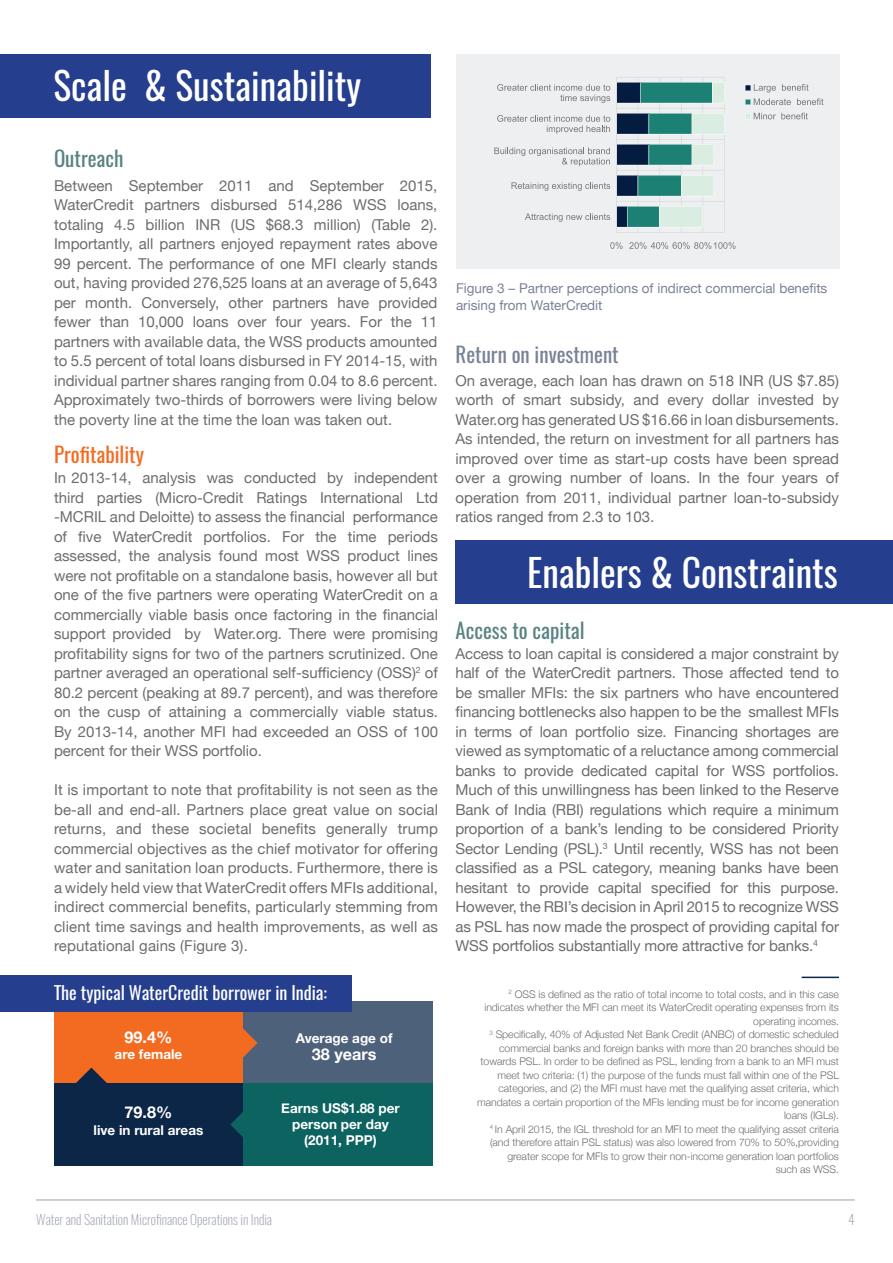
<style>
.page{position:relative;width:893px;height:1263px;background:#fff}
.page>*{position:absolute;margin:0;border:0;box-sizing:border-box;transform-origin:0 0}
.Heading{font:37.5px "Oswald";color:#fff}
.t1{font:21px "Oswald";color:#598382}
.t2{font:21px "Oswald";color:#7a8297}
.t3{font:21px "Oswald";color:#f36b21}
.t4{font:18px "Oswald";color:#fff}
.t5{font:700 16.2px "Helvetica Neue";color:#fff}
.Body_Copy{font:15px/19.5px "Helvetica Neue";color:#6c6d70;text-align:justify}
.t6{font:13.5px/16.5px "Helvetica Neue";color:#7a8297}
.t7{font:700 13.5px/16.2px "Helvetica Neue";color:#fff;text-align:center}
.t8{font:200 13.5px "Oswald";color:#9a9faf}
.t9{font:300 10.5px/13.5px "Helvetica Neue";letter-spacing:-.005em;color:#6c6d70;text-align:right}
</style>
<div class="page">
<hr style="left:36px;top:1199px;width:819px;height:1px;background:#9a9faf">
<hr style="left:802px;top:976px;width:37px;height:2px;background:#0c2648">
<div style="left:0;top:54px;width:430px;height:64px;background:#253f8e"></div>
<div style="left:54px;top:1002px;width:206px;height:82px;background:#f36b21"></div>
<div style="left:243px;top:1002px;width:189px;height:82px;background:#4e617a"></div>
<div style="left:54px;top:1083px;width:206px;height:83px;background:#0c2648"></div>
<div style="left:243px;top:1083px;width:189px;height:83px;background:#0d6360"></div>
<svg style="left:243px;top:1028px;width:15px;height:29px"></svg>
<svg style="left:230px;top:1112px;width:13px;height:25px"></svg>
<svg style="left:76px;top:1067px;width:31px;height:16px"></svg>
<div style="left:0;top:975px;width:351px;height:36px;background:#253f8e"></div>
<div style="left:457px;top:54px;width:383px;height:214px;background:#edeff1"></div>
<hr style="left:724px;top:77px;width:1px;height:155px;background:#dcdddf">
<hr style="left:702px;top:77px;width:1px;height:155px;background:#dcdddf">
<hr style="left:681px;top:77px;width:1px;height:155px;background:#dcdddf">
<hr style="left:659px;top:77px;width:1px;height:155px;background:#dcdddf">
<hr style="left:638px;top:77px;width:1px;height:155px;background:#dcdddf">
<hr style="left:616px;top:232px;width:108px;height:1px;background:#dcdddf">
<hr style="left:616px;top:201px;width:108px;height:1px;background:#dcdddf">
<hr style="left:616px;top:170px;width:108px;height:1px;background:#dcdddf">
<hr style="left:616px;top:139px;width:108px;height:1px;background:#dcdddf">
<hr style="left:616px;top:108px;width:108px;height:1px;background:#dcdddf">
<hr style="left:616px;top:77px;width:108px;height:1px;background:#dcdddf">
<svg style="left:617px;top:206px;width:86px;height:21px;background:#7fafa9"></svg>
<svg style="left:617px;top:176px;width:96px;height:20px;background:#58908f"></svg>
<svg style="left:617px;top:144px;width:96px;height:21px;background:#457d80"></svg>
<svg style="left:617px;top:113px;width:108px;height:21px;background:#55898b"></svg>
<svg style="left:617px;top:82px;width:108px;height:21px;background:#357c7b"></svg>
<hr style="left:616px;top:77px;width:1px;height:155px;background:#dcdddf">
<svg style="left:610px;top:242px;width:13px;height:7px"></svg>
<svg style="left:629px;top:242px;width:106px;height:7px"></svg>
<svg style="left:525px;top:213px;width:85px;height:9px"></svg>
<svg style="left:511px;top:182px;width:99px;height:9px"></svg>
<svg style="left:494px;top:148px;width:116px;height:18px"></svg>
<svg style="left:497px;top:115px;width:113px;height:19px"></svg>
<svg style="left:497px;top:84px;width:113px;height:19px"></svg>
<svg style="left:745px;top:84px;width:78px;height:21px"></svg>
<svg style="left:746px;top:113px;width:62px;height:6px"></svg>
<div style="left:455px;top:540px;width:438px;height:64px;background:#253f8e"></div>
<p class="Heading" style="left:53px;top:60px;width:309px">Scale &amp; Sustainability</p>
<p class="t1" style="left:54px;top:144px;width:71px">Outreach</p>
<p class="Body_Copy" style="left:54px;top:176px;width:385px">Between September 2011 and September 2015, WaterCredit partners disbursed 514,286 WSS loans, totaling 4.5 billion INR (US $68.3 million) (Table 2).<br>Importantly, all partners enjoyed repayment rates above 99 percent. The performance of one MFI clearly stands out, having provided 276,525 loans at an average of 5,643 per month. Conversely, other partners have provided fewer than 10,000 loans over four years. For the 11 partners with available data, the WSS products amounted to 5.5 percent of total loans disbursed in FY 2014-15, with individual partner shares ranging from 0.04 to 8.6 percent.<br>Approximately two-thirds of borrowers were living below the poverty line at the time the loan was taken out.</p>
<p class="t3" style="left:54px;top:440px;width:91px">Profitability</p>
<p class="Body_Copy" style="left:54px;top:469px;width:386px">In 2013-14, analysis was conducted by independent third parties (Micro-Credit Ratings International Ltd -MCRIL and Deloitte) to assess the financial performance of five WaterCredit portfolios. For the time periods assessed, the analysis found most WSS product lines were not profitable on a standalone basis, however all but one of the five partners were operating WaterCredit on a commercially viable basis once factoring in the financial support provided by Water.org. There were promising profitability signs for two of the partners scrutinized. One partner averaged an operational self-sufficiency (OSS)<sup>2</sup> of 80.2 percent (peaking at 89.7 percent), and was therefore on the cusp of attaining a commercially viable status.<br>By 2013-14, another MFI had exceeded an OSS of 100 percent for their WSS portfolio.</p>
<p class="Body_Copy" style="left:54px;top:781px;width:386px">It is important to note that profitability is not seen as the be-all and end-all. Partners place great value on social returns, and these societal benefits generally trump commercial objectives as the chief motivator for offering water and sanitation loan products. Furthermore, there is a widely held view that WaterCredit offers MFIs additional, indirect commercial benefits, particularly stemming from client time savings and health improvements, as well as reputational gains (Figure 3).</p>
<p class="t4" style="left:54px;top:980px;width:275px">The typical WaterCredit borrower in India:</p>
<p class="t5" style="left:125px;top:1024px;width:49px">99.4%</p>
<p class="t7" style="left:115px;top:1046px;width:69px">are female</p>
<p class="t5" style="left:125px;top:1100px;width:49px">79.8%</p>
<p class="t7" style="left:94px;top:1122px;width:111px">live in rural areas</p>
<p class="t7" style="left:296px;top:1030px;width:98px">Average age of</p>
<p class="t5" style="left:312px;top:1042px;width:66px">38 years</p>
<p class="t7" style="left:281px;top:1100px;width:120px">Earns US$1.88 per person per day (2011, PPP)</p>
<p class="t6" style="left:456px;top:281px;width:373px">Figure 3 – Partner perceptions of indirect commercial benefits arising from WaterCredit</p>
<p class="t2" style="left:455px;top:340px;width:165px">Return on investment</p>
<p class="Body_Copy" style="left:455px;top:371px;width:385px">On average, each loan has drawn on 518 INR (US $7.85) worth of smart subsidy, and every dollar invested by Water.org has generated US $16.66 in loan disbursements.<br>As intended, the return on investment for all partners has improved over time as start-up costs have been spread over a growing number of loans. In the four years of operation from 2011, individual partner loan-to-subsidy ratios ranged from 2.3 to 103.</p>
<p class="Heading" style="left:527px;top:547px;width:312px">Enablers &amp; Constraints</p>
<p class="t1" style="left:455px;top:616px;width:131px">Access to capital</p>
<p class="Body_Copy" style="left:455px;top:644px;width:385px">Access to loan capital is considered a major constraint by half of the WaterCredit partners. Those affected tend to be smaller MFIs: the six partners who have encountered financing bottlenecks also happen to be the smallest MFIs in terms of loan portfolio size. Financing shortages are viewed as symptomatic of a reluctance among commercial banks to provide dedicated capital for WSS portfolios.<br>Much of this unwillingness has been linked to the Reserve Bank of India (RBI) regulations which require a minimum proportion of a bank’s lending to be considered Priority Sector Lending (PSL).<sup>3</sup> Until recently, WSS has not been classified as a PSL category, meaning banks have been hesitant to provide capital specified for this purpose.<br>However, the RBI’s decision in April 2015 to recognize WSS as PSL has now made the prospect of providing capital for WSS portfolios substantially more attractive for banks.<sup>4</sup></p>
<p class="t9" style="left:477px;top:986px;width:363px"><sup>2</sup> OSS is defined as the ratio of total income to total costs, and in this case indicates whether the MFI can meet its WaterCredit operating expenses from its operating incomes.<br><sup>3</sup> Specifically, 40% of Adjusted Net Bank Credit (ANBC) of domestic scheduled commercial banks and foreign banks with more than 20 branches should be towards PSL. In order to be defined as PSL, lending from a bank to an MFI must meet two criteria: (1) the purpose of the funds must fall within one of the PSL categories, and (2) the MFI must have met the qualifying asset criteria, which mandates a certain proportion of the MFIs lending must be for income generation loans (IGLs).<br><sup>4</sup> In April 2015, the IGL threshold for an MFI to meet the qualifying asset criteria (and therefore attain PSL status) was also lowered from 70% to 50%,providing greater scope for MFIs to grow their non-income generation loan portfolios<br>such as WSS.</p>
<p class="t8" style="left:36px;top:1210px;width:237px">Water and Sanitation Microfinance Operations in India</p>
<p class="t8" style="left:848px;top:1210px;width:8px">4</p>
</div>
